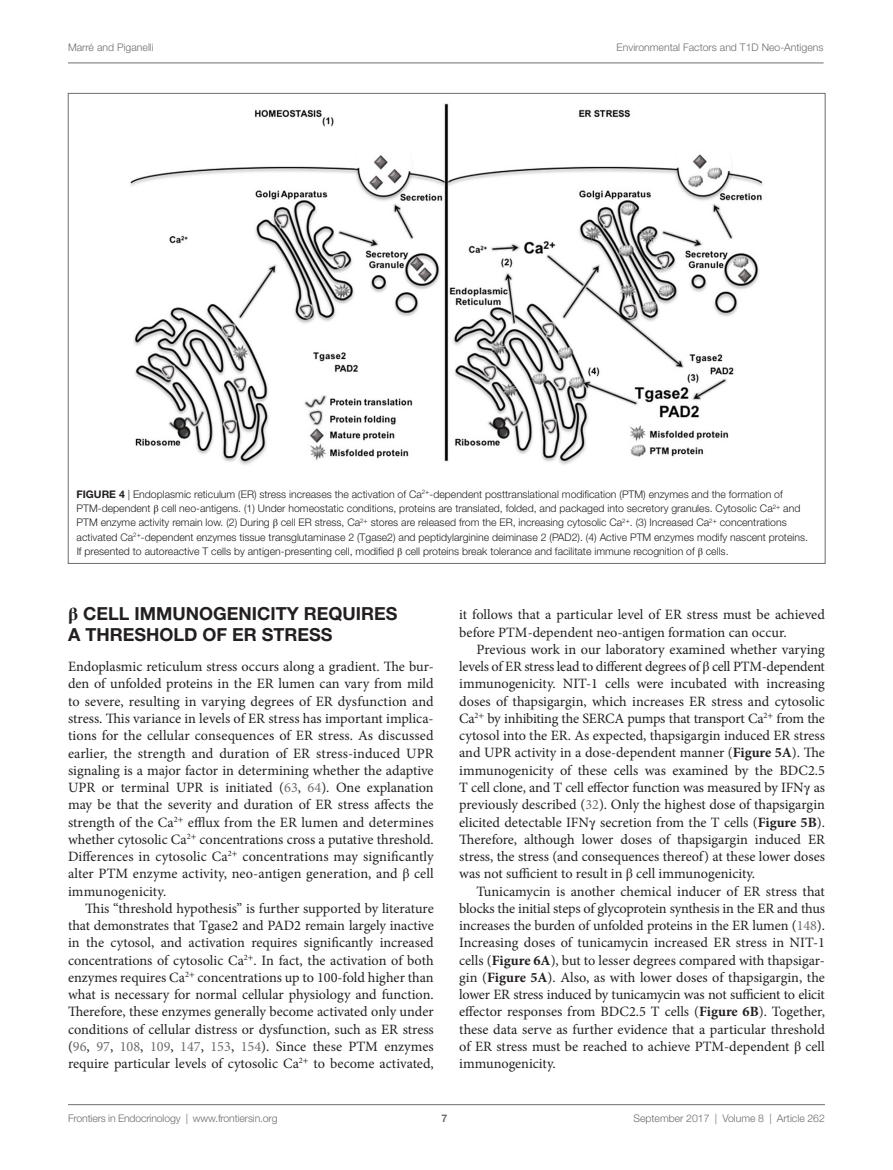
<style>
.page{position:relative;width:893px;height:1170px;background:#fff}
.page>*{position:absolute;margin:0;border:0;box-sizing:border-box;transform-origin:0 0}
.t1{font:700 18px "Helvetica Neue LT Std";color:#231f20}
.t2{font:14.25px/17.2px "Minion Pro";color:#231f20;text-align:justify}
.t3{font:300 10.5px/14.2px "Helvetica Neue LT Std";color:#231f20}
.t4{font:300 10.5px "Helvetica Neue LT Std";color:#6c6d70}
.t5{font:700 10.5px "Helvetica Neue LT Std";color:#6c6d70}
.s1{font-weight:700}
.s2{font-family:"STIX General";font-weight:400}
.s3{font-family:"STIX General"}
.s4{color:#6c6d70}
</style>
<div class="page">
<img style="left:130px;top:103px;width:633px;height:362px">
<hr style="left:68px;top:1104px;width:757px;height:1px;background:#6c6d70">
<hr style="left:68px;top:63px;width:755px;height:1px;background:#6c6d70">
<p class="t4" style="left:68px;top:41px;width:87px">Marré and Piganelli</p>
<p class="t4" style="left:617px;top:41px;width:208px">Environmental Factors and T1D Neo-Antigens</p>
<p class="t3" style="left:77px;top:487px;width:733px"><span class="s1">FIGURE 4</span> | Endoplasmic reticulum (ER) stress increases the activation of Ca<sup>2</sup><sup>+</sup>-dependent posttranslational modification (PTM) enzymes and the formation of PTM-dependent <span class="s2">β</span> cell neo-antigens. (1) Under homeostatic conditions, proteins are translated, folded, and packaged into secretory granules. Cytosolic Ca<sup>2</sup><sup>+</sup> and PTM enzyme activity remain low. (2) During <span class="s2">β</span> cell ER stress, Ca<sup>2</sup><sup>+</sup> stores are released from the ER, increasing cytosolic Ca<sup>2</sup><sup>+</sup>. (3) Increased Ca<sup>2</sup><sup>+</sup> concentrations activated Ca<sup>2</sup><sup>+</sup>-dependent enzymes tissue transglutaminase 2 (Tgase2) and peptidylarginine deiminase 2 (PAD2). (4) Active PTM enzymes modify nascent proteins.<br>If presented to autoreactive T cells by antigen-presenting cell, modified <span class="s2">β</span> cell proteins break tolerance and facilitate immune recognition of <span class="s2">β</span> cells.</p>
<p class="t1" style="left:68px;top:602px;width:40px"><span class="s3">β</span> CELL</p>
<p class="t1" style="left:134px;top:602px;width:64px">IMMUNOGENI</p>
<p class="t1" style="left:257px;top:602px;width:24px">CITY</p>
<p class="t1" style="left:304px;top:602px;width:63px">REQUIRES</p>
<p class="t1" style="left:68px;top:623px;width:55px">A THRES</p>
<p class="t1" style="left:146px;top:623px;width:27px">HOLD</p>
<p class="t1" style="left:202px;top:623px;width:72px">OF ER STRESS</p>
<p class="t2" style="left:68px;top:658px;width:367px">Endoplasmic reticulum stress occurs along a gradient. The bur&shy;den of unfolded proteins in the ER lumen can vary from mild to severe, resulting in varying degrees of ER dysfunction and stress. This variance in levels of ER stress has important implica&shy;tions for the cellular consequences of ER stress. As discussed earlier, the strength and duration of ER stress-induced UPR signaling is a major factor in determining whether the adaptive UPR or terminal UPR is initiated (<span class="s4">63</span>, <span class="s4">64</span>). One explanation may be that the severity and duration of ER stress affects the strength of the Ca<sup>2</sup><sup>+</sup> efflux from the ER lumen and determines whether cytosolic Ca<sup>2</sup><sup>+</sup> concentrations cross a putative threshold.<br>Differences in cytosolic Ca<sup>2</sup><sup>+</sup> concentrations may significantly alter PTM enzyme activity, neo-antigen generation, and <span class="s3">β</span> cell immunogenicity.</p>
<p class="t2" style="left:68px;top:899px;width:367px;text-indent:17px">This “threshold hypothesis” is further supported by literature that demonstrates that Tgase2 and PAD2 remain largely inactive in the cytosol, and activation requires significantly increased concentrations of cytosolic Ca<sup>2</sup><sup>+</sup>. In fact, the activation of both enzymes requires Ca<sup>2</sup><sup>+</sup> concentrations up to 100-fold higher than what is necessary for normal cellular physiology and function.<br>Therefore, these enzymes generally become activated only under conditions of cellular distress or dysfunction, such as ER stress (<span class="s4">96</span>, <span class="s4">97</span>, <span class="s4">108</span>, <span class="s4">109</span>, <span class="s4">147</span>, <span class="s4">153</span>, <span class="s4">154</span>). Since these PTM enzymes require particular levels of cytosolic Ca<sup>2</sup><sup>+</sup> to become activated,</p>
<p class="t2" style="left:459px;top:606px;width:367px">it follows that a particular level of ER stress must be achieved before PTM-dependent neo-antigen formation can occur.</p>
<p class="t2" style="left:459px;top:640px;width:367px;text-indent:17px">Previous work in our laboratory examined whether varying levels of ER stress lead to different degrees of <span class="s3">β</span> cell PTM-dependent immunogenicity. NIT-1 cells were incubated with increasing doses of thapsigargin, which increases ER stress and cytosolic Ca<sup>2</sup><sup>+</sup> by inhibiting the SERCA pumps that transport Ca<sup>2</sup><sup>+</sup> from the cytosol into the ER. As expected, thapsigargin induced ER stress and UPR activity in a dose-dependent manner (<span class="s1">Figure 5A</span>). The immunogenicity of these cells was examined by the BDC2.5<br>T cell clone, and T cell effector function was measured by IFN<span class="s3">γ</span> as previously described (<span class="s4">32</span>). Only the highest dose of thapsigargin elicited detectable IFN<span class="s3">γ</span> secretion from the T cells (<span class="s1">Figure 5B</span>).<br>Therefore, although lower doses of thapsigargin induced ER stress, the stress (and consequences thereof) at these lower doses was not sufficient to result in <span class="s3">β</span> cell immunogenicity.</p>
<p class="t2" style="left:459px;top:882px;width:367px;text-indent:17px">Tunicamycin is another chemical inducer of ER stress that blocks the initial steps of glycoprotein synthesis in the ER and thus increases the burden of unfolded proteins in the ER lumen (<span class="s4">148</span>).<br>Increasing doses of tunicamycin increased ER stress in NIT-1 cells (<span class="s1">Figure 6A</span>), but to lesser degrees compared with thapsigar&shy;gin (<span class="s1">Figure 5A</span>). Also, as with lower doses of thapsigargin, the lower ER stress induced by tunicamycin was not sufficient to elicit effector responses from BDC2.5 T cells (<span class="s1">Figure 6B</span>). Together, these data serve as further evidence that a particular threshold of ER stress must be reached to achieve PTM-dependent <span class="s3">β</span> cell immunogenicity.</p>
<p class="t4" style="left:68px;top:1111px;width:211px">Frontiers in Endocrinology | www.frontiersin.org</p>
<p class="t4" style="left:633px;top:1111px;width:193px">September 2017 | Volume 8 | Article 262</p>
<p class="t5" style="left:441px;top:1111px;width:7px">7</p>
</div>
